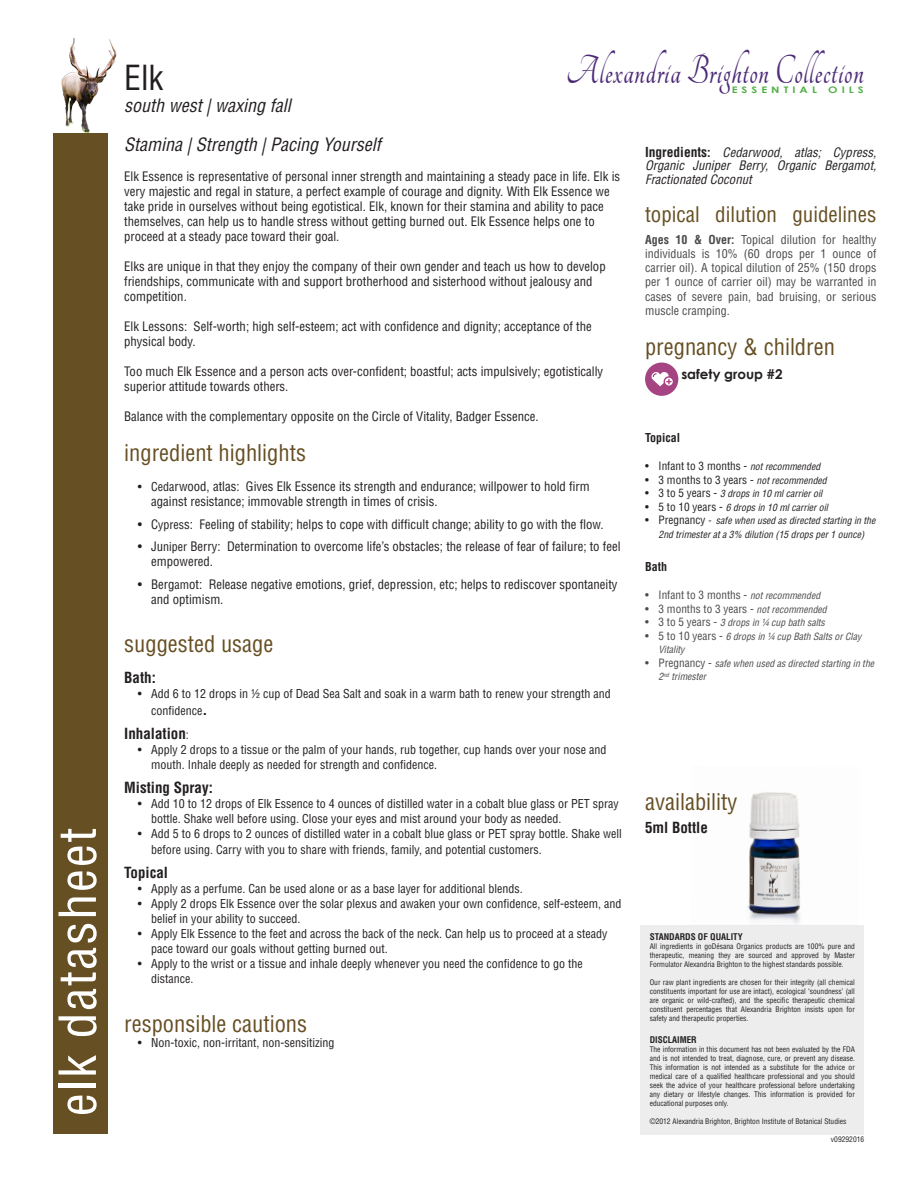
<style>
.page{position:relative;width:918px;height:1188px;background:#fff}
.page>*{position:absolute;margin:0;border:0;box-sizing:border-box;transform-origin:0 0}
.t1{font:condensed 49.8px "Helvetica";letter-spacing:.03em;color:#fff;scale:1.05 1}
.t2{font:700 44.1px "Tangerine";letter-spacing:.03em;color:#4d2b77;scale:.71 1}
.t3{font:condensed 33.75px "Helvetica";color:#231f20}
.t4{font:condensed 22.5px "Helvetica";color:#664f23}
.t5{font:condensed 21px "Helvetica";color:#664f23}
.t6{font:italic condensed 18px "Helvetica";color:#231f20}
.t7{font:700 condensed 15px "Helvetica";color:#231f20}
.t8{font:700 13.5px "Century Gothic";color:#231f20}
.t9{font:condensed 12.75px/15px "Helvetica";color:#231f20}
.t10{font:italic condensed 12.75px/13.5px "Helvetica";color:#231f20;text-align:justify}
.t11{font:condensed 12px/15px "Helvetica";color:#231f20}
.t12{font:condensed 12px/14.2px "Helvetica";color:#494a4a;text-align:justify}
.t13{font:700 condensed 12px "Helvetica";color:#231f20}
.t14{font:condensed 11.25px "Helvetica";color:#231f20}
.t15{font:condensed 11.25px "Helvetica";color:#494a4a}
.t16{font:italic condensed 9.75px/13.5px "Helvetica";color:#231f20;text-align:center}
.t17{font:italic condensed 9.75px/13.5px "Helvetica";color:#494a4a}
.t18{font:700 condensed 9px "Helvetica";color:#231f20}
.t19{font:700 9px "Century Gothic";letter-spacing:.36em;color:#53b047;scale:1.25 1}
.t20{font:condensed 7.5px/9px "Helvetica";color:#231f20;text-align:justify}
.s1{font-size:12px}
.s2{font-weight:700;font-size:15px}
.s3{font-weight:400;font-size:12px}
.s4{font-weight:700;font-style:normal;font-size:13.5px}
.s5{font-weight:700;font-style:normal}
.s6{font-weight:700}
.s7{font-style:italic;font-size:9.75px}
.s8{font-style:normal;font-size:11.25px}
</style>
<div class="page">
<img style="left:56px;top:38px;width:61px;height:96px">
<img style="left:691px;top:792px;width:169px;height:134px">
<div style="left:54px;top:134px;width:54px;height:1000px;background:#664f23"></div>
<div style="left:645px;top:363px;width:33px;height:33px;background:#a64382;border-radius:50%"></div>
<svg style="left:652px;top:372px;width:21px;height:14px"></svg>
<div style="left:641px;top:926px;width:223px;height:209px;background:#ededee"></div>
<p class="t1" style="left:47px;top:1116px;width:276px;rotate:-90deg">elk datasheet</p>
<p class="t2" style="left:567px;top:49px;width:420px">Alexandria Brighton Collection</p>
<p class="t3" style="left:124px;top:57px;width:41px">Elk</p>
<p class="t6" style="left:124px;top:95px;width:168px">south west | waxing fall</p>
<p class="t6" style="left:124px;top:134px;width:258px">Stamina | Strength | Pacing Yourself</p>
<p class="t9" style="left:124px;top:169px;width:497px">Elk Essence is representative of personal inner strength and maintaining a steady pace in life. Elk is very majestic and regal in stature, a perfect example of courage and dignity. With Elk Essence we take pride in ourselves without being egotistical. Elk, known for their stamina and ability to pace themselves, can help us to handle stress without getting burned out. Elk Essence helps one to proceed at a steady pace toward their goal.</p>
<p class="t9" style="left:124px;top:259px;width:483px">Elks are unique in that they enjoy the company of their own gender and teach us how to develop friendships, communicate with and support brotherhood and sisterhood without jealousy and competition.</p>
<p class="t9" style="left:124px;top:319px;width:469px">Elk Lessons: Self-worth; high self-esteem; act with confidence and dignity; acceptance of the physical body.</p>
<p class="t9" style="left:124px;top:364px;width:480px">Too much Elk Essence and a person acts over-confident; boastful; acts impulsively; egotistically superior attitude towards others.</p>
<p class="t9" style="left:124px;top:409px;width:416px">Balance with the complementary opposite on the Circle of Vitality, Badger Essence.</p>
<p class="t4" style="left:124px;top:439px;width:183px">ingredient highlights</p>
<p class="t9" style="left:151px;top:479px;width:440px;text-indent:-14px"><span class="s1">• Ceda</span>rwood, atlas: Gives Elk Essence its strength and endurance; willpower to hold firm against resistance; immovable strength in times of crisis.</p>
<p class="t9" style="left:138px;top:517px;width:468px">• C<span class="s1">ypres</span>s: Feeling of stability; helps to cope with difficult change; ability to go with the flow.</p>
<p class="t9" style="left:151px;top:539px;width:471px;text-indent:-14px">• Ju<span class="s1">niper</span> Berry: Determination to overcome life’s obstacles; the release of fear of failure; to feel empowered.</p>
<p class="t9" style="left:151px;top:577px;width:468px;text-indent:-14px">• Berg<span class="s1">am</span>ot: Release negative emotions, grief, depression, etc; helps to rediscover spontaneity and optimism.</p>
<p class="t4" style="left:124px;top:629px;width:151px">suggested usage</p>
<p class="t7" style="left:124px;top:668px;width:33px">Bath:</p>
<p class="t11" style="left:151px;top:685px;width:461px;line-height:16.5px;text-indent:-14px">• Add 6 to 12 drops in ½ cup of Dead Sea Salt and soak in a warm bath to renew your strength and confidence<span class="s2">.</span></p>
<p class="t7" style="left:124px;top:724px;width:66px">Inhalation<span class="s3">:</span></p>
<p class="t11" style="left:151px;top:742px;width:457px;text-indent:-14px">• Apply 2 drops to a tissue or the palm of your hands, rub together, cup hands over your nose and mouth. Inhale deeply as needed for strength and confidence.</p>
<p class="t7" style="left:124px;top:778px;width:90px">Misting Spray:</p>
<p class="t11" style="left:151px;top:796px;width:469px;text-indent:-14px">• Add 10 to 12 drops of Elk Essence to 4 ounces of distilled water in a cobalt blue glass or PET spray bottle. Shake well before using. Close your eyes and mist around your body as needed.</p>
<p class="t11" style="left:151px;top:825px;width:472px;line-height:16.5px;text-indent:-14px">• Add 5 to 6 drops to 2 ounces of distilled water in a cobalt blue glass or PET spray bottle. Shake well before using. Carry with you to share with friends, family, and potential customers.</p>
<p class="t7" style="left:124px;top:863px;width:45px">Topical</p>
<p class="t11" style="left:138px;top:881px;width:387px">• Apply as a perfume. Can be used alone or as a base layer for additional blends.</p>
<p class="t11" style="left:151px;top:896px;width:472px;text-indent:-14px">• Apply 2 drops Elk Essence over the solar plexus and awaken your own confidence, self-esteem, and belief in your ability to succeed.</p>
<p class="t11" style="left:151px;top:926px;width:458px;text-indent:-14px">• Apply Elk Essence to the feet and across the back of the neck. Can help us to proceed at a steady pace toward our goals without getting burned out.</p>
<p class="t11" style="left:151px;top:956px;width:433px;text-indent:-14px">• Apply to the wrist or a tissue and inhale deeply whenever you need the confidence to go the distance.</p>
<p class="t4" style="left:124px;top:1010px;width:185px">responsible cautions</p>
<p class="t11" style="left:138px;top:1035px;width:198px">• Non-toxic, non-irritant, non-sensitizing</p>
<p class="t19" style="left:732px;top:83px;width:70px">ESSENTIAL</p>
<p class="t19" style="left:828px;top:83px;width:30px">OILS</p>
<p class="t10" style="left:645px;top:145px;width:233px"><span class="s4">Ingredients</span><span class="s5">:</span> Cedarwood, atlas; Cypress, Organic Juniper Berry, Organic Bergamot, Fractionated Coconut</p>
<p class="t5" style="left:645px;top:201px;width:233px">topical dilution guidelines</p>
<p class="t12" style="left:645px;top:232px;width:233px"><span class="s6">Ages 10 &amp; Over:</span> Topical dilution for healthy individuals is 10% (60 drops per 1 ounce of carrier oil). A topical dilution of 25% (150 drops per 1 ounce of carrier oil) may be warranted in cases of severe pain, bad bruising, or serious muscle cramping.</p>
<p class="t4" style="left:645px;top:332px;width:191px">pregnancy &amp; children</p>
<p class="t8" style="left:681px;top:364px;width:103px">safety group #2</p>
<p class="t13" style="left:645px;top:430px;width:37px">Topical</p>
<p class="t14" style="left:645px;top:459px;width:177px">• Infant to 3 months - <span class="s7">not recommended</span></p>
<p class="t14" style="left:645px;top:473px;width:183px">• 3 months to 3 years - <span class="s7">not recommended</span></p>
<p class="t16" style="left:645px;top:487px;width:179px"><span class="s8">• 3 to 5 years -</span> 3 drops in 10 ml carrier oil</p>
<p class="t16" style="left:645px;top:500px;width:184px"><span class="s8">• 5 to 10 years -</span> 6 drops in 10 ml carrier oil</p>
<p class="t16" style="left:645px;top:514px;width:232px"><span class="s8">• Pregnancy</span> - safe when used as directed starting in the<br>2nd trimester at a 3% dilution (15 drops per 1 ounce)</p>
<p class="t13" style="left:645px;top:559px;width:24px">Bath</p>
<p class="t15" style="left:645px;top:588px;width:177px">• Infant to 3 months - <span class="s7">not recommended</span></p>
<p class="t15" style="left:645px;top:602px;width:183px">• 3 months to 3 years - <span class="s7">not recommended</span></p>
<p class="t17" style="left:645px;top:616px;width:181px"><span class="s8">• 3 to 5 years -</span> 3 drops in ¼ cup bath salts</p>
<p class="t17" style="left:659px;top:630px;width:204px;text-indent:-14px"><span class="s8">• 5 to 10 years -</span> 6 drops in ¼ cup Bath Salts or Clay<br>Vitality</p>
<p class="t17" style="left:659px;top:657px;width:217px;text-indent:-14px"><span class="s8">• Pregnancy -</span> safe when used as directed starting in the<br>2<sup>nd</sup> trimester</p>
<p class="t4" style="left:645px;top:787px;width:94px">availability</p>
<p class="t7" style="left:645px;top:819px;width:64px">5ml Bottle</p>
<p class="t18" style="left:650px;top:931px;width:95px">STANDARDS OF QUALITY</p>
<p class="t20" style="left:650px;top:942px;width:207px">All ingredients in goDésana Organics products are 100% pure and therapeutic, meaning they are sourced and approved by Master Formulator Alexandria Brighton to the highest standards possible.</p>
<p class="t20" style="left:650px;top:978px;width:207px">Our raw plant ingredients are chosen for their integrity (all chemical constituents important for use are intact), ecological ‘soundness’ (all are organic or wild-crafted), and the specific therapeutic chemical constituent percentages that Alexandria Brighton insists upon for safety and therapeutic properties.</p>
<p class="t18" style="left:650px;top:1034px;width:49px">DISCLAIMER</p>
<p class="t20" style="left:650px;top:1044px;width:207px">The information in this document has not been evaluated by the FDA and is not intended to treat, diagnose, cure, or prevent any disease.<br>This information is not intended as a substitute for the advice or medical care of a qualified healthcare professional and you should seek the advice of your healthcare professional before undertaking any dietary or lifestyle changes. This information is provided for educational purposes only.</p>
<p class="t20" style="left:650px;top:1116px;width:198px">©2012 Alexandria Brighton, Brighton Institute of Botanical Studies</p>
<p class="t20" style="left:831px;top:1134px;width:35px">v09292016</p>
</div>
